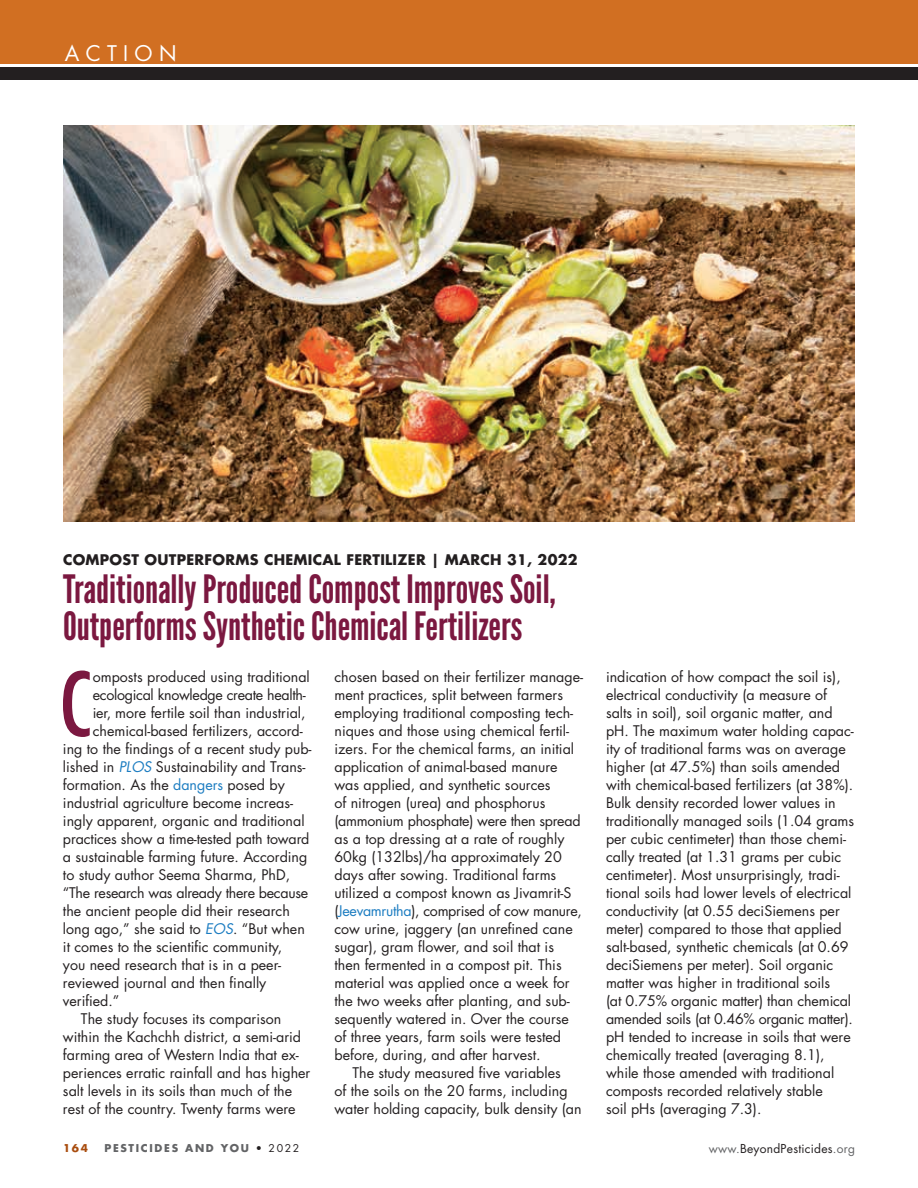
<style>
.page{position:relative;width:918px;height:1188px;background:#fff}
.page>*{position:absolute;margin:0;border:0;box-sizing:border-box;transform-origin:0 0}
.t1{font:condensed 85.8px "Futura Std";color:#7b1840}
.t2{font:39px/37.5px "League Gothic";color:#7b1840}
.t3{font:21px "Futura Std";letter-spacing:.3em;color:#fff}
.t4{font:14.25px/18px "Futura Std";color:#231f20}
.t5{font:14.25px "Futura Std";letter-spacing:-.02em;color:#231f20}
.t6{font:700 14.25px "Futura Std";letter-spacing:.02em;color:#231f20}
.t7{font:12px "Futura Std";letter-spacing:.02em;color:#231f20}
.t8{font:700 10.5px "Futura Std";letter-spacing:.16em;color:#636466}
.t9{font:700 10.5px "Futura Std";color:#a94d0f}
.s1{color:#1b7cc1}
.s2{font-style:italic}
.s3{font-style:italic;color:#1b7cc1}
.s4{font-weight:400;color:#231f20}
.s5{color:#636466}
</style>
<div class="page">
<div style="left:0;top:0;width:918px;height:64px;background:#d16f22"></div>
<div style="left:0;top:67px;width:918px;height:12px;background:#231f20"></div>
<img style="left:63px;top:126px;width:792px;height:396px">
<h3 class="t3" style="left:65px;top:39px;width:113px">ACTION</h3>
<p class="t6" style="left:63px;top:550px;width:516px">COMPOST OUTPERFORMS CHEMICAL FERTILIZER | MARCH 31, 2022</p>
<h2 class="t2" style="left:63px;top:570px;width:494px">Traditionally Produced Compost Improves Soil,<br>Outperforms Synthetic Chemical Fertilizers</h2>
<h1 class="t1" style="left:59px;top:653px;width:33px">C</h1>
<p class="t4" style="left:93px;top:668px;width:219px">omposts produced using traditional</p>
<p class="t4" style="left:334px;top:668px;width:250px">chosen based on their fertilizer manage-</p>
<p class="t4" style="left:334px;top:686px;width:230px">ment practices, split between farmers</p>
<p class="t4" style="left:334px;top:704px;width:240px">employing traditional composting tech-</p>
<p class="t4" style="left:334px;top:722px;width:236px">niques and those using chemical fertil-</p>
<p class="t4" style="left:334px;top:740px;width:241px">izers. For the chemical farms, an initial</p>
<p class="t4" style="left:334px;top:758px;width:225px">application of animal-based manure</p>
<p class="t4" style="left:334px;top:776px;width:218px">was applied, and synthetic sources</p>
<p class="t4" style="left:334px;top:794px;width:212px">of nitrogen (urea) and phosphorus</p>
<p class="t5" style="left:334px;top:812px;width:248px">(ammonium phosphate) were then spread</p>
<p class="t4" style="left:334px;top:830px;width:231px">as a top dressing at a rate of roughly</p>
<p class="t4" style="left:334px;top:848px;width:229px">60kg (132lbs)/ha approximately 20</p>
<p class="t4" style="left:334px;top:866px;width:223px">days after sowing. Traditional farms</p>
<p class="t4" style="left:334px;top:884px;width:238px">utilized a compost known as Jivamrit-S</p>
<p class="t5" style="left:334px;top:902px;width:249px">(<span class="s1">Jeevamrutha</span>), comprised of cow manure,</p>
<p class="t4" style="left:334px;top:920px;width:240px">cow urine, jaggery (an unrefined cane</p>
<p class="t4" style="left:334px;top:938px;width:221px">sugar), gram flower, and soil that is</p>
<p class="t4" style="left:334px;top:956px;width:229px">then fermented in a compost pit. This</p>
<p class="t4" style="left:334px;top:974px;width:237px">material was applied once a week for</p>
<p class="t4" style="left:334px;top:992px;width:237px">the two weeks after planting, and sub-</p>
<p class="t4" style="left:334px;top:1010px;width:236px">sequently watered in. Over the course</p>
<p class="t4" style="left:334px;top:1028px;width:228px">of three years, farm soils were tested</p>
<p class="t4" style="left:334px;top:1046px;width:208px">before, during, and after harvest<span class="s2">.</span></p>
<p class="t4" style="left:352px;top:1064px;width:210px">The study measured five variables</p>
<p class="t4" style="left:334px;top:1082px;width:235px">of the soils on the 20 farms, including</p>
<p class="t4" style="left:334px;top:1100px;width:249px">water holding capacity, bulk density (an</p>
<p class="t5" style="left:93px;top:686px;width:214px">ecological knowledge create health-</p>
<p class="t4" style="left:93px;top:704px;width:214px">ier, more fertile soil than industrial,</p>
<p class="t4" style="left:93px;top:722px;width:211px">chemical-based fertilizers, accord-</p>
<p class="t4" style="left:63px;top:740px;width:250px">ing to the findings of a recent study pub-</p>
<p class="t4" style="left:63px;top:758px;width:244px">lished in <span class="s3">PLOS</span> Sustainability and Trans-</p>
<p class="t4" style="left:63px;top:776px;width:223px">formation. As the <span class="s1">dangers</span> posed by</p>
<p class="t4" style="left:63px;top:794px;width:232px">industrial agriculture become increas-</p>
<p class="t4" style="left:63px;top:812px;width:243px">ingly apparent, organic and traditional</p>
<p class="t4" style="left:63px;top:830px;width:248px">practices show a time-tested path toward</p>
<p class="t4" style="left:63px;top:848px;width:246px">a sustainable farming future. According</p>
<p class="t4" style="left:63px;top:866px;width:229px">to study author Seema Sharma, PhD,</p>
<p class="t5" style="left:63px;top:884px;width:247px">“The research was already there because</p>
<p class="t4" style="left:63px;top:902px;width:228px">the ancient people did their research</p>
<p class="t4" style="left:63px;top:920px;width:243px">long ago,” she said to <span class="s3">EOS</span>. “But when</p>
<p class="t4" style="left:63px;top:938px;width:221px">it comes to the scientific community,</p>
<p class="t4" style="left:63px;top:956px;width:220px">you need research that is in a peer-</p>
<p class="t4" style="left:63px;top:974px;width:205px">reviewed journal and then finally</p>
<p class="t4" style="left:63px;top:992px;width:58px">verified.”</p>
<p class="t4" style="left:81px;top:1010px;width:202px">The study focuses its comparison</p>
<p class="t4" style="left:63px;top:1028px;width:240px">within the Kachchh district, a semi-arid</p>
<p class="t4" style="left:63px;top:1046px;width:237px">farming area of Western India that ex-</p>
<p class="t4" style="left:63px;top:1064px;width:249px">periences erratic rainfall and has higher</p>
<p class="t4" style="left:63px;top:1082px;width:231px">salt levels in its soils than much of the</p>
<p class="t4" style="left:63px;top:1100px;width:234px">rest of the country. Twenty farms were</p>
<p class="t4" style="left:606px;top:668px;width:250px">indication of how compact the soil is), electrical conductivity (a measure of salts in soil), soil organic matter, and pH. The maximum water holding capac&shy;ity of traditional farms was on average higher (at 47.5%) than soils amended with chemical-based fertilizers (at 38%).<br>Bulk density recorded lower values in traditionally managed soils (1.04 grams per cubic centimeter) than those chemi&shy;cally treated (at 1.31 grams per cubic centimeter). Most unsurprisingly, tradi&shy;tional soils had lower levels of electrical conductivity (at 0.55 deciSiemens per meter) compared to those that applied salt-based, synthetic chemicals (at 0.69 deciSiemens per meter). Soil organic matter was higher in traditional soils<br>(at 0.75% organic matter) than chemical amended soils (at 0.46% organic matter). pH tended to increase in soils that were chemically treated (averaging 8.1), while those amended with traditional composts recorded relatively stable<br>soil pHs (averaging 7.3).</p>
<p class="t9" style="left:63px;top:1141px;width:26px">164</p>
<p class="t8" style="left:104px;top:1141px;width:197px">PESTICIDES AND YOU <span class="s4">• 2022</span></p>
<p class="t7" style="left:709px;top:1141px;width:148px"><span class="s5">www.</span>BeyondPesticides<span class="s5">.org</span></p>
</div>
